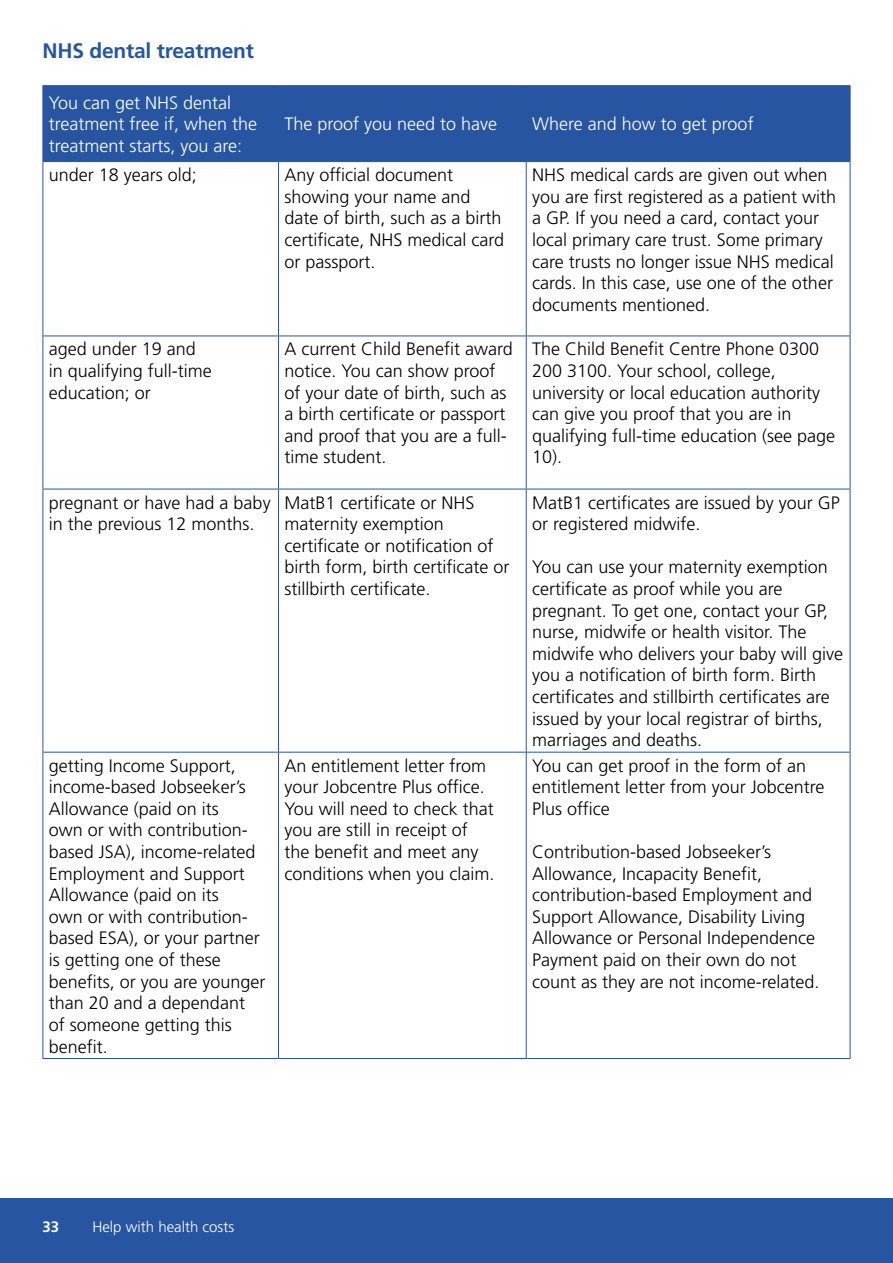
<style>
.page{position:relative;width:893px;height:1263px;background:#fff}
.page>*{position:absolute;margin:0;border:0;box-sizing:border-box;transform-origin:0 0}
.Heading_2{font:700 21px "Frutiger LT Std";letter-spacing:-.01em;color:#2855a2}
.t1{font:300 18px/21.6px "Frutiger LT Std";color:#000}
.t2{font:300 18px/21.6px "Frutiger LT Std";color:#fff}
.t3{font:300 15px "Frutiger LT Std";color:#fff}
.t4{font:700 15px "Frutiger LT Std";color:#fff}
</style>
<div class="page">
<div style="left:0;top:1198px;width:893px;height:65px;background:#2855a2"></div>
<div style="left:44px;top:86px;width:806px;height:75px;background:#2855a2"></div>
<hr style="left:43px;top:85px;width:236px;height:1px;background:#2855a2">
<hr style="left:43px;top:86px;width:1px;height:75px;background:#2855a2">
<hr style="left:279px;top:85px;width:247px;height:1px;background:#2855a2">
<hr style="left:278px;top:86px;width:1px;height:75px;background:#2855a2">
<hr style="left:526px;top:85px;width:324px;height:1px;background:#2855a2">
<hr style="left:526px;top:86px;width:1px;height:75px;background:#2855a2">
<hr style="left:850px;top:86px;width:1px;height:75px;background:#2855a2">
<hr style="left:43px;top:161px;width:236px;height:1px;background:#2855a2">
<hr style="left:43px;top:162px;width:1px;height:174px;background:#2855a2">
<hr style="left:279px;top:161px;width:247px;height:1px;background:#2855a2">
<hr style="left:278px;top:162px;width:1px;height:174px;background:#2855a2">
<hr style="left:526px;top:161px;width:324px;height:1px;background:#2855a2">
<hr style="left:526px;top:162px;width:1px;height:174px;background:#2855a2">
<hr style="left:850px;top:162px;width:1px;height:174px;background:#2855a2">
<hr style="left:43px;top:336px;width:236px;height:1px;background:#2855a2">
<hr style="left:43px;top:336px;width:1px;height:153px;background:#2855a2">
<hr style="left:279px;top:336px;width:247px;height:1px;background:#2855a2">
<hr style="left:278px;top:336px;width:1px;height:153px;background:#2855a2">
<hr style="left:526px;top:336px;width:324px;height:1px;background:#2855a2">
<hr style="left:526px;top:336px;width:1px;height:153px;background:#2855a2">
<hr style="left:850px;top:336px;width:1px;height:153px;background:#2855a2">
<hr style="left:43px;top:489px;width:236px;height:1px;background:#2855a2">
<hr style="left:43px;top:489px;width:1px;height:263px;background:#2855a2">
<hr style="left:279px;top:489px;width:247px;height:1px;background:#2855a2">
<hr style="left:278px;top:489px;width:1px;height:263px;background:#2855a2">
<hr style="left:526px;top:489px;width:324px;height:1px;background:#2855a2">
<hr style="left:526px;top:489px;width:1px;height:263px;background:#2855a2">
<hr style="left:850px;top:489px;width:1px;height:263px;background:#2855a2">
<hr style="left:43px;top:752px;width:236px;height:1px;background:#2855a2">
<hr style="left:43px;top:752px;width:1px;height:306px;background:#2855a2">
<hr style="left:279px;top:752px;width:247px;height:1px;background:#2855a2">
<hr style="left:278px;top:752px;width:1px;height:306px;background:#2855a2">
<hr style="left:526px;top:752px;width:324px;height:1px;background:#2855a2">
<hr style="left:526px;top:752px;width:1px;height:306px;background:#2855a2">
<hr style="left:850px;top:752px;width:1px;height:306px;background:#2855a2">
<hr style="left:43px;top:1058px;width:236px;height:1px;background:#2855a2">
<hr style="left:279px;top:1058px;width:247px;height:1px;background:#2855a2">
<hr style="left:526px;top:1058px;width:324px;height:1px;background:#2855a2">
<h2 class="Heading_2" style="left:43px;top:39px;width:213px">NHS dental treatment</h2>
<p class="t2" style="left:49px;top:92px;width:210px">You can get NHS dental treatment free if, when the treatment starts, you are:</p>
<p class="t2" style="left:284px;top:114px;width:214px">The proof you need to have</p>
<p class="t2" style="left:532px;top:114px;width:223px">Where and how to get proof</p>
<p class="t1" style="left:49px;top:164px;width:150px">under 18 years old;</p>
<p class="t1" style="left:284px;top:164px;width:221px">Any official document showing your name and date of birth, such as a birth certificate, NHS medical card or passport.</p>
<p class="t1" style="left:532px;top:164px;width:306px">NHS medical cards are given out when you are first registered as a patient with a GP. If you need a card, contact your local primary care trust. Some primary care trusts no longer issue NHS medical cards. In this case, use one of the other documents mentioned.</p>
<p class="t1" style="left:49px;top:339px;width:164px">aged under 19 and in qualifying full-time education; or</p>
<p class="t1" style="left:284px;top:339px;width:230px">A current Child Benefit award notice. You can show proof of your date of birth, such as a birth certificate or passport and proof that you are a full&shy;time student.</p>
<p class="t1" style="left:532px;top:339px;width:305px">The Child Benefit Centre Phone 0300<br>200 3100. Your school, college, university or local education authority can give you proof that you are in qualifying full-time education (see page<br>10).</p>
<p class="t1" style="left:49px;top:492px;width:223px">pregnant or have had a baby in the previous 12 months.</p>
<p class="t1" style="left:284px;top:492px;width:226px">MatB1 certificate or NHS maternity exemption certificate or notification of birth form, birth certificate or stillbirth certificate.</p>
<p class="t1" style="left:532px;top:492px;width:309px">MatB1 certificates are issued by your GP or registered midwife.</p>
<p class="t1" style="left:532px;top:557px;width:313px">You can use your maternity exemption certificate as proof while you are pregnant. To get one, contact your GP, nurse, midwife or health visitor. The midwife who delivers your baby will give you a notification of birth form. Birth certificates and stillbirth certificates are issued by your local registrar of births, marriages and deaths.</p>
<p class="t1" style="left:49px;top:755px;width:218px">getting Income Support, income-based Jobseeker’s<br>Allowance (paid on its<br>own or with contribution&shy;based JSA), income-related<br>Employment and Support<br>Allowance (paid on its<br>own or with contribution&shy;based ESA), or your partner is getting one of these benefits, or you are younger than 20 and a dependant<br>of someone getting this benefit.</p>
<p class="t1" style="left:284px;top:755px;width:212px">An entitlement letter from your Jobcentre Plus office.<br>You will need to check that you are still in receipt of the benefit and meet any conditions when you claim.</p>
<p class="t1" style="left:532px;top:755px;width:294px">You can get proof in the form of an entitlement letter from your Jobcentre<br>Plus office</p>
<p class="t1" style="left:532px;top:841px;width:289px">Contribution-based Jobseeker’s Allowance, Incapacity Benefit, contribution-based Employment and Support Allowance, Disability Living Allowance or Personal Independence Payment paid on their own do not count as they are not income-related.</p>
<p class="t4" style="left:43px;top:1218px;width:18px">33</p>
<p class="t3" style="left:92px;top:1218px;width:143px">Help with health costs</p>
</div>
